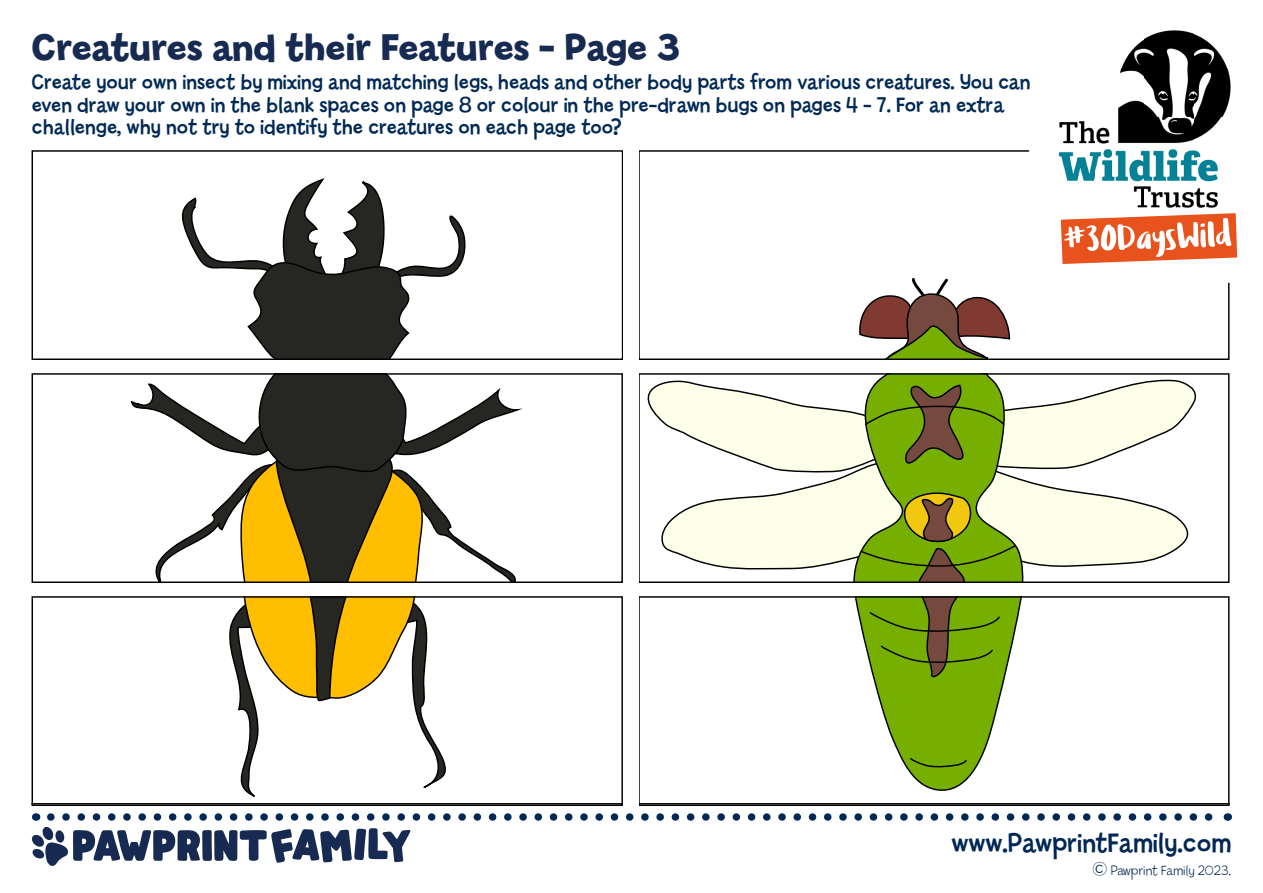
<style>
.page{position:relative;width:1263px;height:893px;background:#fff}
.page>*{position:absolute;margin:0;border:0;box-sizing:border-box;transform-origin:0 0}
.t1{font:600 37.5px "Billy";color:#172b52}
.t2{font:27px "Billy";color:#002855}
.t3{font:21px/22.5px "Billy";color:#002955}
.t4{font:300 13.5px "Billy";color:#002855}
.s1{font-size:18px}
</style>
<div class="page">
<svg style="left:31px;top:813px;width:1182px;height:53px"></svg>
<svg style="left:229px;top:598px;width:217px;height:199px"></svg>
<div style="left:32px;top:596px;width:590px;height:209px;border:1px solid #000"></div>
<svg style="left:32px;top:151px;width:590px;height:209px"></svg>
<svg style="left:130px;top:375px;width:393px;height:206px"></svg>
<div style="left:32px;top:373px;width:590px;height:210px;border:1px solid #000"></div>
<hr style="left:32px;top:803px;width:590px;height:1px;background:#000">
<svg style="left:855px;top:598px;width:167px;height:193px"></svg>
<div style="left:639px;top:596px;width:590px;height:209px;border:1px solid #000"></div>
<svg style="left:647px;top:375px;width:550px;height:206px"></svg>
<div style="left:639px;top:373px;width:590px;height:210px;border:1px solid #000"></div>
<svg style="left:859px;top:278px;width:152px;height:80px"></svg>
<div style="left:639px;top:151px;width:590px;height:209px;border:1px solid #000"></div>
<hr style="left:639px;top:803px;width:590px;height:1px;background:#000">
<div style="left:1029px;top:6px;width:225px;height:277px;background:#fff"></div>
<img style="left:1058px;top:30px;width:173px;height:178px">
<svg style="left:1061px;top:213px;width:176px;height:51px"></svg>
<p class="t1" style="left:32px;top:24px;width:649px">Creatures and their Features - Page 3</p>
<p class="t3" style="left:32px;top:72px;width:1000px">Create your own insect by mixing and matching legs, heads and other body parts from various creatures. You can even draw your own in the blank spaces on page 8 or colour in the pre-drawn bugs on pages 4 - 7. For an extra challenge, why not try to identify the creatures on each page too?</p>
<p class="t2" style="left:951px;top:826px;width:281px">www.PawprintFamily.com</p>
<p class="t4" style="left:1093px;top:862px;width:140px"><span class="s1">©</span> Pawprint Family 2023.</p>
</div>
